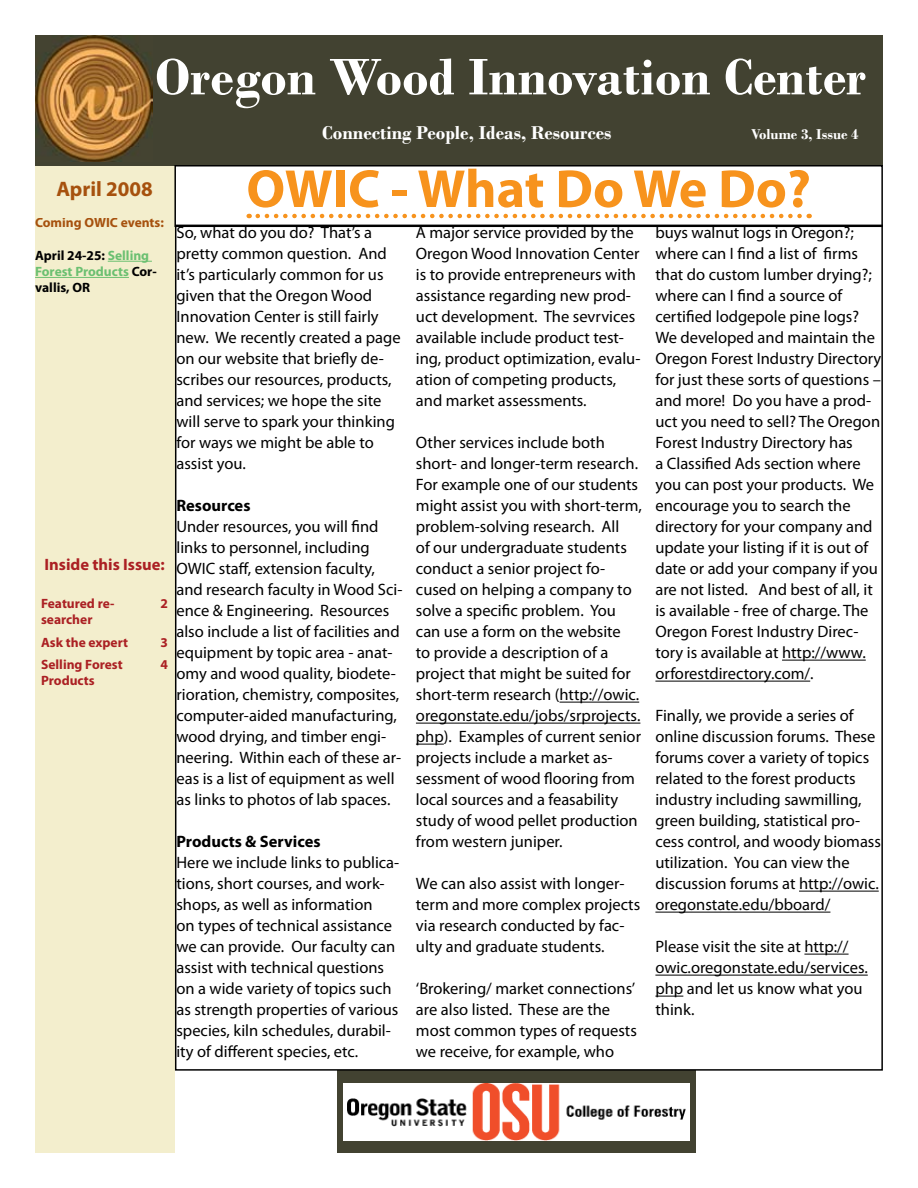
<style>
.page{position:relative;width:918px;height:1188px;background:#fff}
.page>*{position:absolute;margin:0;border:0;box-sizing:border-box;transform-origin:0 0}
.t1{font:700 54px "Bodoni";color:#fff}
.t2{font:700 54px "Myriad Pro";color:#f7931d}
.t3{font:700 21px "Myriad Pro";color:#a6510e}
.t4{font:700 19.5px "Bodoni";color:#fff}
.t5{font:16.5px/21px "Myriad Pro";color:#000}
.t6{font:700 16.5px "Myriad Pro";color:#000}
.t7{font:700 16.5px "Myriad Pro";color:#ab2023}
.t8{font:700 15px "Bodoni";color:#fff}
.t9{font:700 13.5px/16.2px "Myriad Pro";color:#ab2023}
.t10{font:700 13.5px/16.2px "Myriad Pro";color:#000}
.t11{font:700 13.5px "Myriad Pro";color:#a6510e}
.s1{color:#6bc071}
</style>
<div class="page">
<div style="left:338px;top:1071px;width:358px;height:82px;background:#424231"></div>
<div style="left:35px;top:217px;width:139px;height:316px;background:#f3eecd"></div>
<hr style="left:108px;top:261px;width:44px;height:1px;background:#6bc071">
<hr style="left:35px;top:277px;width:94px;height:1px;background:#6bc071">
<div style="left:35px;top:533px;width:139px;height:620px;background:#f3eecd"></div>
<div style="left:35px;top:161px;width:139px;height:56px;background:#f3eecd"></div>
<img style="left:344px;top:1084px;width:345px;height:56px">
<div style="left:35px;top:35px;width:848px;height:131px;background:#424231"></div>
<img style="left:35px;top:35px;width:117px;height:127px">
<svg style="left:258px;top:214px;width:552px;height:4px"></svg>
<div style="left:174px;top:165px;width:709px;height:62px;border:2px solid #000"></div>
<hr style="left:559px;top:702px;width:80px;height:1px;background:#000">
<hr style="left:416px;top:723px;width:224px;height:1px;background:#000">
<svg style="left:416px;top:744px;width:28px;height:1px"></svg>
<hr style="left:782px;top:660px;width:84px;height:1px;background:#000">
<hr style="left:655px;top:681px;width:155px;height:1px;background:#000">
<hr style="left:799px;top:891px;width:80px;height:1px;background:#000">
<hr style="left:655px;top:912px;width:175px;height:1px;background:#000">
<hr style="left:804px;top:954px;width:45px;height:1px;background:#000">
<hr style="left:655px;top:975px;width:213px;height:1px;background:#000">
<svg style="left:655px;top:996px;width:28px;height:1px"></svg>
<h1 class="t1" style="left:155px;top:45px;width:712px">Oregon Wood Innovation Center</h1>
<p class="t4" style="left:322px;top:121px;width:291px">Connecting People, Ideas, Resources</p>
<p class="t8" style="left:751px;top:125px;width:109px">Volume 3, Issue 4</p>
<p class="t3" style="left:56px;top:175px;width:98px">April 2008</p>
<p class="t11" style="left:35px;top:214px;width:130px">Coming OWIC events:</p>
<p class="t10" style="left:35px;top:247px;width:123px">April 24-25: <span class="s1">Selling<br>Forest Products</span> Cor&shy;vallis, OR</p>
<p class="t7" style="left:44px;top:554px;width:122px">Inside this Issue:</p>
<p class="t9" style="left:41px;top:595px;width:75px">Featured re&shy;searcher</p>
<p class="t9" style="left:161px;top:595px;width:9px">2</p>
<p class="t9" style="left:41px;top:633px;width:89px">Ask the expert</p>
<p class="t9" style="left:161px;top:633px;width:9px">3</p>
<p class="t9" style="left:41px;top:656px;width:83px">Selling Forest<br>Products</p>
<p class="t9" style="left:161px;top:656px;width:9px">4</p>
<h1 class="t2" style="left:246px;top:154px;width:566px">OWIC - What Do We Do?</h1>
<p class="t5" style="left:176px;top:222px;width:226px">So, what do you do? That’s a pretty common question. And it’s particularly common for us given that the Oregon Wood<br>Innovation Center is still fairly new. We recently created a page on our website that briefly de&shy;scribes our resources, products, and services; we hope the site will serve to spark your thinking for ways we might be able to assist you.</p>
<p class="t6" style="left:176px;top:495px;width:76px">Resources</p>
<p class="t5" style="left:176px;top:516px;width:227px">Under resources, you will find links to personnel, including<br>OWIC staff, extension faculty, and research faculty in Wood Sci&shy;ence &amp; Engineering. Resources also include a list of facilities and equipment by topic area - anat&shy;omy and wood quality, biodete&shy;rioration, chemistry, composites, computer-aided manufacturing, wood drying, and timber engi&shy;neering. Within each of these ar&shy;eas is a list of equipment as well as links to photos of lab spaces.</p>
<p class="t6" style="left:176px;top:831px;width:146px">Products &amp; Services</p>
<p class="t5" style="left:176px;top:852px;width:224px">Here we include links to publica&shy;tions, short courses, and work&shy;shops, as well as information<br>on types of technical assistance we can provide. Our faculty can assist with technical questions on a wide variety of topics such as strength properties of various species, kiln schedules, durabil&shy;ity of different species, etc.</p>
<p class="t5" style="left:416px;top:222px;width:226px">A major service provided by the<br>Oregon Wood Innovation Center is to provide entrepreneurs with assistance regarding new prod&shy;uct development. The sevrvices available include product test&shy;ing, product optimization, evalu&shy;ation of competing products, and market assessments.</p>
<p class="t5" style="left:416px;top:432px;width:227px">Other services include both short- and longer-term research.<br>For example one of our students might assist you with short-term, problem-solving research. All<br>of our undergraduate students conduct a senior project fo&shy;cused on helping a company to solve a specific problem. You can use a form on the website<br>to provide a description of a project that might be suited for short-term research (http://owic. oregonstate.edu/jobs/srprojects. php). Examples of current senior projects include a market as&shy;sessment of wood flooring from local sources and a feasability study of wood pellet production from western juniper.</p>
<p class="t5" style="left:416px;top:873px;width:226px">We can also assist with longer&shy;term and more complex projects via research conducted by fac&shy;ulty and graduate students.</p>
<p class="t5" style="left:416px;top:978px;width:223px">‘Brokering/ market connections’ are also listed. These are the most common types of requests we receive, for example, who</p>
<p class="t5" style="left:655px;top:222px;width:227px">buys walnut logs in Oregon?; where can I find a list of firms that do custom lumber drying?; where can I find a source of certified lodgepole pine logs?<br>We developed and maintain the<br>Oregon Forest Industry Directory for just these sorts of questions – and more! Do you have a prod&shy;uct you need to sell? The Oregon<br>Forest Industry Directory has<br>a Classified Ads section where you can post your products. We encourage you to search the directory for your company and update your listing if it is out of date or add your company if you are not listed. And best of all, it is available - free of charge. The<br>Oregon Forest Industry Direc&shy;tory is available at http://www. orforestdirectory.com/.</p>
<p class="t5" style="left:655px;top:705px;width:227px">Finally, we provide a series of online discussion forums. These forums cover a variety of topics related to the forest products industry including sawmilling, green building, statistical pro&shy;cess control, and woody biomass utilization. You can view the discussion forums at http://owic. oregonstate.edu/bboard/</p>
<p class="t5" style="left:655px;top:936px;width:214px">Please visit the site at http:// owic.oregonstate.edu/services. php and let us know what you think.</p>
</div>
